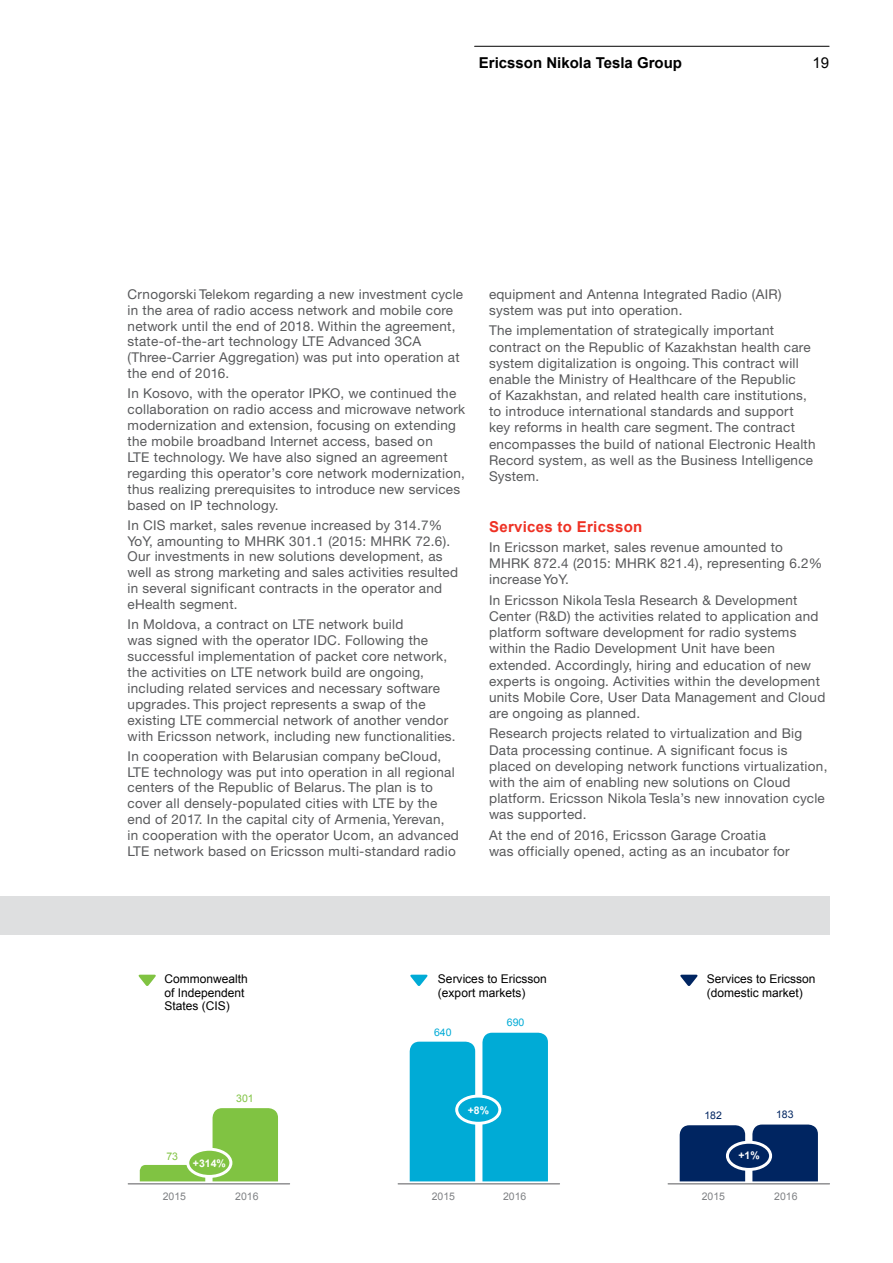
<style>
.page{position:relative;width:893px;height:1263px;background:#fff}
.page>*{position:absolute;margin:0;border:0;box-sizing:border-box;transform-origin:0 0}
.t1{font:700 15px "Arial";color:#000}
.t2{font:700 15px "Arial";letter-spacing:.02em;color:#ee3124}
.t3{font:15px "Arial";color:#000}
.t4{font:13.5px/15.9px "Ericsson Sans";letter-spacing:.02em;color:#58595b}
.t5{font:12px/13.5px "Arial";color:#000}
.t6{font:10.5px "Arial";color:#808285}
.t7{font:700 10.5px "Arial";color:#fff}
.t8{font:10.5px "Arial";color:#002561}
.t9{font:10.5px "Arial";color:#00abd6}
.t10{font:10.5px "Arial";color:#80c342}
</style>
<div class="page">
<hr style="left:475px;top:46px;width:354px;height:1px;background:#000">
<div style="left:0;top:896px;width:829px;height:38px;background:#dedfe0"></div>
<svg style="left:138px;top:975px;width:18px;height:11px"></svg>
<svg style="left:410px;top:975px;width:18px;height:11px"></svg>
<svg style="left:680px;top:975px;width:18px;height:11px"></svg>
<hr style="left:128px;top:1183px;width:162px;height:1px;background:#58595b">
<hr style="left:398px;top:1183px;width:162px;height:1px;background:#58595b">
<hr style="left:668px;top:1183px;width:162px;height:1px;background:#58595b">
<div style="left:213px;top:1108px;width:65px;height:73px;background:#80c342"></div>
<svg style="left:140px;top:1165px;width:65px;height:16px"></svg>
<div style="left:482px;top:1033px;width:66px;height:148px;background:#00abd6"></div>
<div style="left:410px;top:1042px;width:65px;height:139px;background:#00abd6"></div>
<div style="left:752px;top:1124px;width:66px;height:57px;background:#002561"></div>
<div style="left:680px;top:1125px;width:65px;height:56px;background:#002561"></div>
<div style="left:188px;top:1149px;width:43px;height:27px;background:#80c342;border-radius:50%"></div>
<div style="left:186px;top:1148px;width:46px;height:30px;border:3px solid #fff;border-radius:50%"></div>
<div style="left:457px;top:1096px;width:43px;height:27px;background:#00abd6;border-radius:50%"></div>
<div style="left:455px;top:1094px;width:46px;height:31px;border:3px solid #fff;border-radius:50%"></div>
<div style="left:727px;top:1142px;width:44px;height:27px;background:#002561;border-radius:50%"></div>
<div style="left:726px;top:1141px;width:46px;height:30px;border:3px solid #fff;border-radius:50%"></div>
<p class="t1" style="left:479px;top:53px;width:205px">Ericsson Nikola Tesla Group</p>
<p class="t3" style="left:812px;top:53px;width:18px">19</p>
<p class="t4" style="left:128px;top:286px;width:337px">Crnogorski Telekom regarding a new investment cycle in the area of radio access network and mobile core network until the end of 2018. Within the agreement, state-of-the-art technology LTE Advanced 3CA (Three-Carrier Aggregation) was put into operation at the end of 2016.</p>
<p class="t4" style="left:128px;top:386px;width:339px">In Kosovo, with the operator IPKO, we continued the collaboration on radio access and microwave network modernization and extension, focusing on extending the mobile broadband Internet access, based on<br>LTE technology. We have also signed an agreement regarding this operator’s core network modernization, thus realizing prerequisites to introduce new services based on IP technology.</p>
<p class="t4" style="left:128px;top:517px;width:332px">In CIS market, sales revenue increased by 314.7% YoY, amounting to MHRK 301.1 (2015: MHRK 72.6).<br>Our investments in new solutions development, as well as strong marketing and sales activities resulted in several significant contracts in the operator and eHealth segment.</p>
<p class="t4" style="left:128px;top:617px;width:330px">In Moldova, a contract on LTE network build<br>was signed with the operator IDC. Following the successful implementation of packet core network, the activities on LTE network build are ongoing, including related services and necessary software upgrades. This project represents a swap of the existing LTE commercial network of another vendor with Ericsson network, including new functionalities.</p>
<p class="t4" style="left:128px;top:748px;width:333px">In cooperation with Belarusian company beCloud, LTE technology was put into operation in all regional centers of the Republic of Belarus. The plan is to cover all densely-populated cities with LTE by the end of 2017. In the capital city of Armenia, Yerevan,<br>in cooperation with the operator Ucom, an advanced LTE network based on Ericsson multi-standard radio</p>
<p class="t4" style="left:489px;top:286px;width:294px">equipment and Antenna Integrated Radio (AIR) system was put into operation.</p>
<p class="t4" style="left:489px;top:323px;width:328px">The implementation of strategically important contract on the Republic of Kazakhstan health care system digitalization is ongoing. This contract will enable the Ministry of Healthcare of the Republic<br>of Kazakhstan, and related health care institutions, to introduce international standards and support key reforms in health care segment. The contract encompasses the build of national Electronic Health Record system, as well as the Business Intelligence System.</p>
<p class="t2" style="left:489px;top:516px;width:155px">Services to Ericsson</p>
<p class="t4" style="left:489px;top:539px;width:335px">In Ericsson market, sales revenue amounted to<br>MHRK 872.4 (2015: MHRK 821.4), representing 6.2% increase YoY.</p>
<p class="t4" style="left:489px;top:592px;width:338px">In Ericsson Nikola Tesla Research &amp; Development Center (R&amp;D) the activities related to application and platform software development for radio systems within the Radio Development Unit have been extended. Accordingly, hiring and education of new experts is ongoing. Activities within the development units Mobile Core, User Data Management and Cloud are ongoing as planned.</p>
<p class="t4" style="left:489px;top:726px;width:340px">Research projects related to virtualization and Big Data processing continue. A significant focus is placed on developing network functions virtualization, with the aim of enabling new solutions on Cloud platform. Ericsson Nikola Tesla’s new innovation cycle was supported.</p>
<p class="t4" style="left:489px;top:827px;width:302px">At the end of 2016, Ericsson Garage Croatia was officially opened, acting as an incubator for</p>
<p class="t5" style="left:164px;top:972px;width:85px">Commonwealth of Independent<br>States (CIS)</p>
<p class="t5" style="left:438px;top:972px;width:110px">Services to Ericsson (export markets)</p>
<p class="t5" style="left:707px;top:972px;width:110px">Services to Ericsson (domestic market)</p>
<p class="t10" style="left:236px;top:1091px;width:19px">301</p>
<p class="t10" style="left:166px;top:1149px;width:13px">73</p>
<p class="t7" style="left:193px;top:1156px;width:34px">+314%</p>
<p class="t9" style="left:434px;top:1025px;width:19px">640</p>
<p class="t9" style="left:507px;top:1016px;width:19px">690</p>
<p class="t7" style="left:468px;top:1103px;width:23px">+8%</p>
<p class="t8" style="left:704px;top:1109px;width:19px">182</p>
<p class="t8" style="left:776px;top:1108px;width:19px">183</p>
<p class="t7" style="left:738px;top:1148px;width:23px">+1%</p>
<p class="t6" style="left:163px;top:1190px;width:25px">2015</p>
<p class="t6" style="left:235px;top:1190px;width:25px">2016</p>
<p class="t6" style="left:432px;top:1190px;width:25px">2015</p>
<p class="t6" style="left:503px;top:1190px;width:25px">2016</p>
<p class="t6" style="left:702px;top:1190px;width:25px">2015</p>
<p class="t6" style="left:774px;top:1190px;width:25px">2016</p>
</div>
